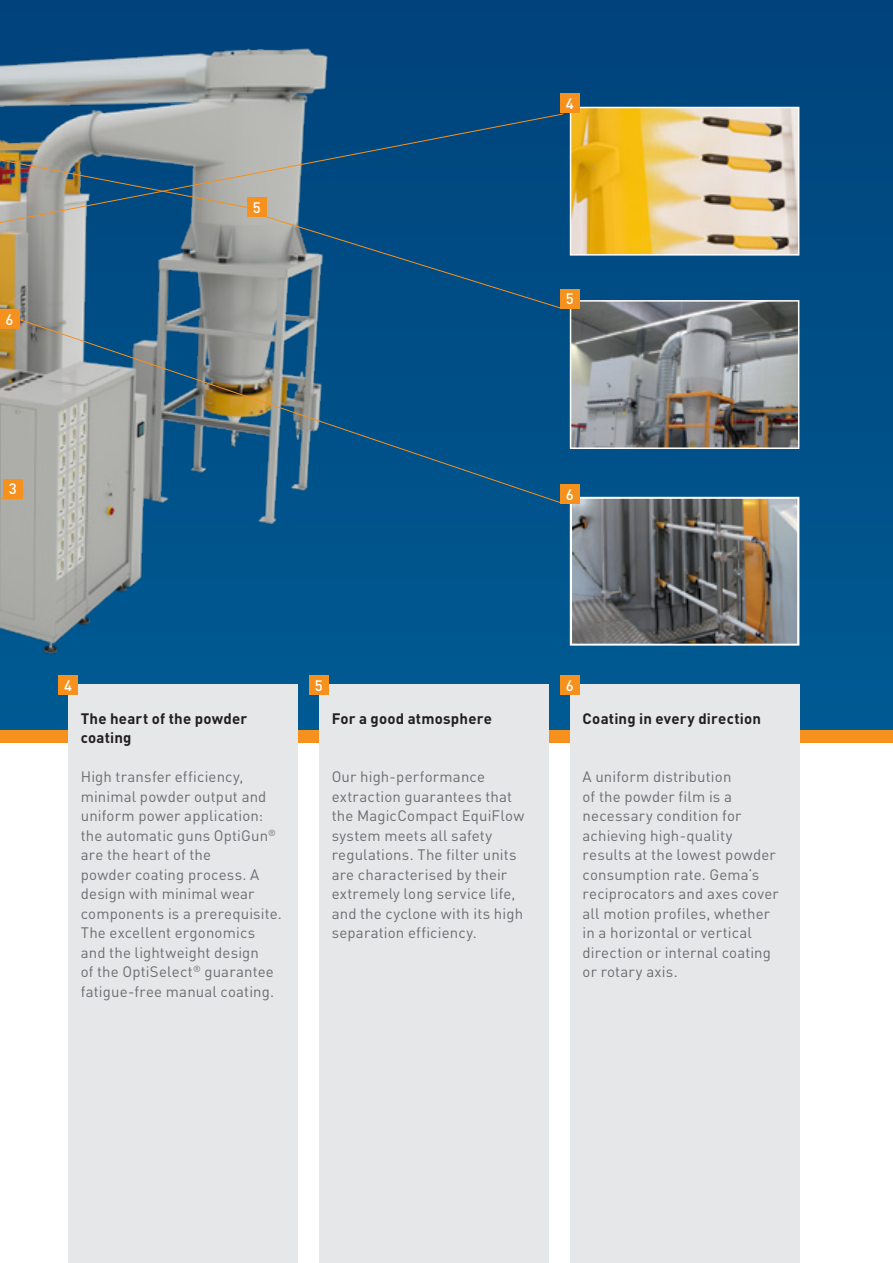
<style>
.page{position:relative;width:893px;height:1263px;background:#fff}
.page>*{position:absolute;margin:0;border:0;box-sizing:border-box;transform-origin:0 0}
.t1{font:15px/19.5px "DIN Pro";letter-spacing:.01em;color:#6c6d70}
.t2{font:700 15px/19.5px "DIN Pro";letter-spacing:.015em;color:#231f20}
.t3{font:500 15px "DIN Pro";color:#fff}
</style>
<div class="page">
<div style="left:0;top:0;width:893px;height:737px;background:#004e86"></div>
<div style="left:0;top:730px;width:893px;height:13px;background:#f6911e"></div>
<img style="left:0;top:20px;width:468px;height:640px">
<img style="left:573px;top:303px;width:223px;height:143px">
<div style="left:570px;top:300px;width:229px;height:149px;border:2px solid #fff"></div>
<img style="left:573px;top:110px;width:223px;height:143px">
<div style="left:570px;top:107px;width:229px;height:149px;border:2px solid #fff"></div>
<img style="left:573px;top:500px;width:223px;height:143px">
<div style="left:570px;top:497px;width:229px;height:149px;border:2px solid #fff"></div>
<div style="left:68px;top:685px;width:230px;height:578px;background:#e6e7e9"></div>
<div style="left:319px;top:685px;width:230px;height:578px;background:#e6e7e9"></div>
<div style="left:570px;top:685px;width:229px;height:578px;background:#e6e7e9"></div>
<div style="left:58px;top:676px;width:20px;height:19px;background:#f6911e"></div>
<div style="left:309px;top:676px;width:19px;height:19px;background:#f6911e"></div>
<div style="left:560px;top:676px;width:19px;height:19px;background:#f6911e"></div>
<div style="left:560px;top:94px;width:19px;height:19px;background:#f6911e"></div>
<div style="left:560px;top:289px;width:19px;height:19px;background:#f6911e"></div>
<div style="left:3px;top:479px;width:19px;height:19px;background:#f6911e"></div>
<div style="left:560px;top:485px;width:19px;height:19px;background:#f6911e"></div>
<div style="left:0;top:310px;width:19px;height:19px;background:#f6911e"></div>
<svg style="left:0;top:113px;width:564px;height:124px"></svg>
<svg style="left:0;top:498px;width:23px;height:7px"></svg>
<svg style="left:266px;top:216px;width:295px;height:93px"></svg>
<svg style="left:18px;top:319px;width:544px;height:185px"></svg>
<svg style="left:0;top:125px;width:255px;height:85px"></svg>
<p class="t3" style="left:6px;top:307px;width:9px">6</p>
<p class="t3" style="left:9px;top:477px;width:9px">3</p>
<p class="t3" style="left:253px;top:196px;width:9px">5</p>
<p class="t3" style="left:566px;top:91px;width:9px">4</p>
<p class="t3" style="left:566px;top:287px;width:9px">5</p>
<p class="t3" style="left:566px;top:482px;width:9px">6</p>
<p class="t3" style="left:64px;top:673px;width:9px">4</p>
<p class="t3" style="left:315px;top:673px;width:9px">5</p>
<p class="t3" style="left:566px;top:673px;width:9px">6</p>
<p class="t2" style="left:81px;top:707px;width:168px">The heart of the powder coating</p>
<p class="t1" style="left:81px;top:765px;width:203px">High transfer efficiency, minimal powder output and uniform power application: the automatic guns OptiGun<sup>® </sup>are the heart of the<br>powder coating process. A design with minimal wear components is a prerequisite.<br>The excellent ergonomics and the lightweight design<br>of the OptiSelect<sup>®</sup> guarantee fatigue-free manual coating.</p>
<p class="t2" style="left:332px;top:707px;width:162px">For a good atmosphere</p>
<p class="t1" style="left:332px;top:765px;width:194px">Our high-performance extraction guarantees that the MagicCompact EquiFlow system meets all safety regulations. The filter units are characterised by their extremely long service life, and the cyclone with its high separation efficiency.</p>
<p class="t2" style="left:583px;top:707px;width:180px">Coating in every direction</p>
<p class="t1" style="left:583px;top:765px;width:198px">A uniform distribution<br>of the powder film is a necessary condition for achieving high‑quality results at the lowest powder consumption rate. Gema’s reciprocators and axes cover all motion profiles, whether in a horizontal or vertical direction or internal coating or rotary axis.</p>
</div>
